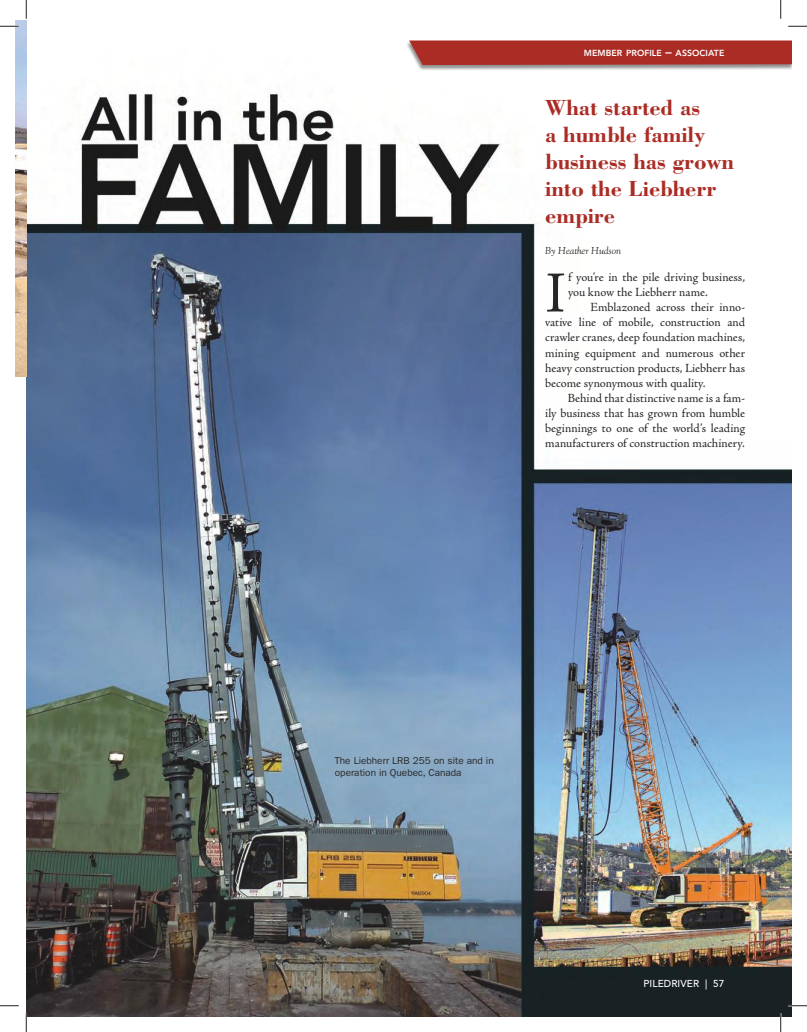
<style>
.page{position:relative;width:807px;height:1032px;background:#fff}
.page>*{position:absolute;margin:0;border:0;box-sizing:border-box;transform-origin:0 0}
.t1{font:58.38px "Adobe Jenson Pro";color:#282727}
.t2{font:700 22.5px/27px "Bodoni Std";color:#aa2c25}
.t3{font:12.5px/15px "Adobe Jenson Pro";color:#282727;text-align:justify}
.t4{font:10px/12px "ITC Franklin Gothic Std";color:#282727}
.t5{font:italic 10px "Goudy Std";color:#282727}
.t6{font:500 10px "Avenir LT Std";letter-spacing:.01em;color:#fff}
.t7{font:800 8.75px "Avenir LT Std";letter-spacing:.01em;color:#fff}
.s1{font-size:12.5px}
</style>
<div class="page">
<img style="left:26px;top:15px;width:765px;height:1001px">
<div style="left:405px;top:41px;width:386px;height:30px;background:#282727;opacity:.5"></div>
<svg style="left:409px;top:40px;width:382px;height:25px;background:#ac342e"></svg>
<img style="left:15px;top:21px;width:11px;height:356px">
<svg style="left:0;top:25px;width:19px;height:2px"></svg>
<svg style="left:788px;top:25px;width:18px;height:2px"></svg>
<svg style="left:0;top:1005px;width:19px;height:1px"></svg>
<svg style="left:788px;top:1004px;width:18px;height:2px"></svg>
<svg style="left:25px;top:0;width:2px;height:19px"></svg>
<svg style="left:25px;top:1012px;width:2px;height:19px"></svg>
<svg style="left:779px;top:0;width:2px;height:19px"></svg>
<svg style="left:779px;top:1012px;width:2px;height:19px"></svg>
<p class="t7" style="left:583px;top:48px;width:142px">MEMBER PROFILE <span class="s1">–</span> ASSOCIATE</p>
<h2 class="t2" style="left:545px;top:93px;width:190px">What started as<br>a humble family business has grown into the Liebherr empire</h2>
<p class="t5" style="left:545px;top:245px;width:78px">By Heather Hudson</p>
<h1 class="t1" style="left:545px;top:260px;width:22px">I</h1>
<p class="t3" style="left:567px;top:270px;width:178px">f you’re in the pile driving business, you know the Liebherr name.</p>
<p class="t3" style="left:545px;top:300px;width:201px;text-indent:45px">Emblazoned across their inno&shy;vative line of mobile, construction and crawler cranes, deep foundation machines, mining equipment and numerous other heavy construction products, Liebherr has become synonymous with quality.</p>
<p class="t3" style="left:545px;top:390px;width:201px;text-indent:22px">Behind that distinctive name is a fam&shy;ily business that has grown from humble beginnings to one of the world’s leading manufacturers of construction machinery.</p>
<p class="t4" style="left:335px;top:755px;width:160px">The Liebherr LRB 255 on site and in operation in Quebec, Canada</p>
<p class="t6" style="left:643px;top:977px;width:82px">PILEDRIVER | 57</p>
</div>
